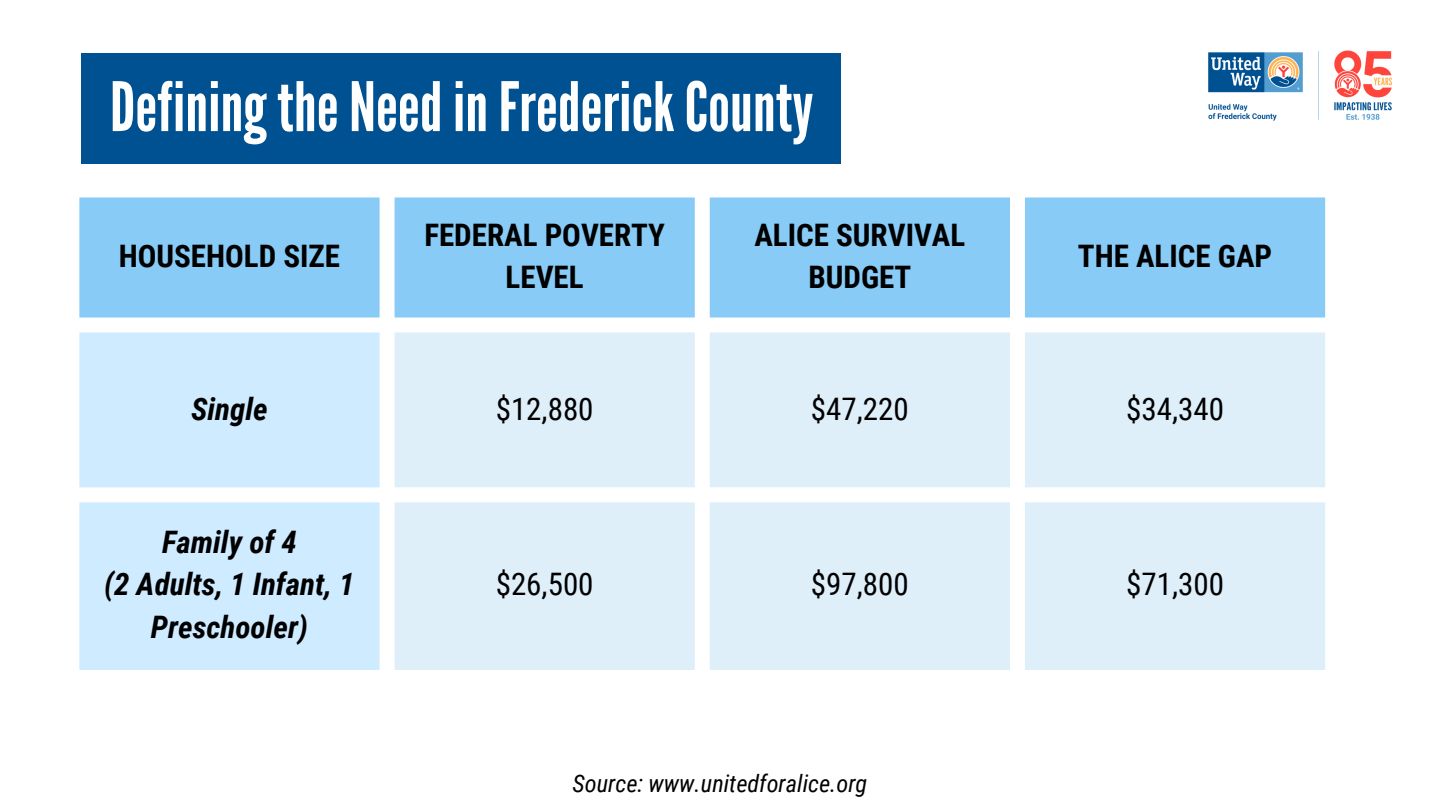
<style>
.page{position:relative;width:1440px;height:810px;background:#fff}
.page>*{position:absolute;margin:0;border:0;box-sizing:border-box;transform-origin:0 0}
.t1{font:68px "League Gothic";color:#fff}
.t2{font:700 31px/42.8px "Roboto Condensed";color:#000;text-align:center}
.t3{font:italic 700 31px/42.8px "Roboto Condensed";color:#000;text-align:center}
.t4{font:31px "Roboto Condensed";color:#000}
.t5{font:italic 24.2px "Roboto Condensed";color:#000}
</style>
<div class="page">
<div style="left:79px;top:198px;width:1246px;height:120px;background:#87cbf6"></div>
<div style="left:79px;top:333px;width:301px;height:337px;background:#ceebff"></div>
<svg style="left:395px;top:333px;width:930px;height:337px;fill:#deeffa"></svg>
<div style="left:81px;top:53px;width:760px;height:110px;background:#005191"></div>
<img style="left:1208px;top:50px;width:185px;height:71px">
<p class="t1" style="left:110px;top:68px;width:705px">DefiningtheNeedinFrederickCounty</p>
<p class="t2" style="left:119px;top:235px;width:223px">HOUSEHOLD SIZE</p>
<p class="t2" style="left:424px;top:214px;width:242px">FEDERAL POVERTY<br>LEVEL</p>
<p class="t2" style="left:754px;top:214px;width:212px">ALICE SURVIVAL<br>BUDGET</p>
<p class="t2" style="left:1078px;top:235px;width:196px">THE ALICE GAP</p>
<p class="t3" style="left:191px;top:388px;width:78px">Single</p>
<p class="t4" style="left:496px;top:391px;width:99px">$12,880</p>
<p class="t4" style="left:811px;top:391px;width:99px">$47,220</p>
<p class="t4" style="left:1126px;top:391px;width:99px">$34,340</p>
<p class="t3" style="left:162px;top:521px;width:136px">Family of 4</p>
<p class="t3" style="left:104px;top:563px;width:252px">(2 Adults, 1 Infant, 1<br>Preschooler)</p>
<p class="t4" style="left:496px;top:567px;width:99px">$26,500</p>
<p class="t4" style="left:811px;top:567px;width:99px">$97,800</p>
<p class="t4" style="left:1126px;top:567px;width:99px">$71,300</p>
<p class="t5" style="left:573px;top:769px;width:296px">Source: www.unitedforalice.org</p>
</div>
